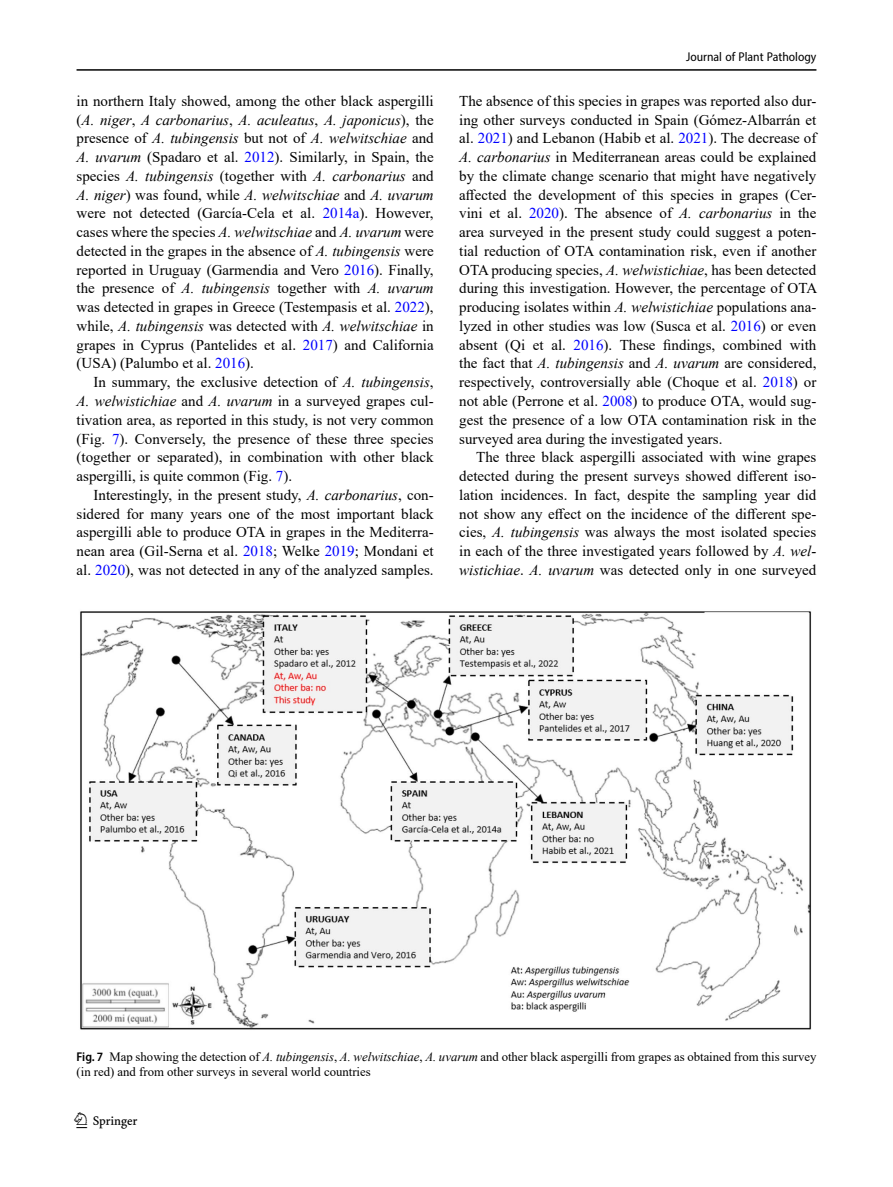
<style>
.page{position:relative;width:893px;height:1187px;background:#fff}
.page>*{position:absolute;margin:0;border:0;box-sizing:border-box;transform-origin:0 0}
.t1{font:22.5px "Springnew";color:#000}
.Body_Text_Indent{font:15px/18.8px "Times New Roman";color:#000;text-align:justify}
.Figure_Caption{font:12.75px/15px "Times New Roman";color:#000}
.t2{font:semi-condensed 12.75px "Myriad Pro";color:#000}
.s1{font-style:italic}
.s2{color:#00f}
.s3{font-family:"Myriad Pro";font-weight:600;font-stretch:semi-condensed}
</style>
<div class="page">
<hr style="left:77px;top:69px;width:739px;height:2px;background:#000">
<img style="left:80px;top:611px;width:732px;height:419px">
<p class="Body_Text_Indent" style="left:77px;top:91px;width:359px">in northern Italy showed, among the other black aspergilli (<span class="s1">A. niger</span>, <span class="s1">A carbonarius</span>, <span class="s1">A. aculeatus</span>, <span class="s1">A. japonicus</span>), the presence of <span class="s1">A. tubingensis</span> but not of <span class="s1">A. welwitschiae</span> and <span class="s1">A. uvarum</span> (Spadaro et al. <span class="s2">2012</span>). Similarly, in Spain, the species <span class="s1">A. tubingensis</span> (together with <span class="s1">A. carbonarius</span> and <span class="s1">A. niger</span>) was found, while <span class="s1">A. welwitschiae</span> and <span class="s1">A. uvarum </span>were not detected (García-Cela et al. <span class="s2">2014a</span>). However, cases where the species <span class="s1">A. welwitschiae</span> and <span class="s1">A. uvarum</span> were detected in the grapes in the absence of <span class="s1">A. tubingensis</span> were reported in Uruguay (Garmendia and Vero <span class="s2">2016</span>). Finally, the presence of <span class="s1">A. tubingensis</span> together with <span class="s1">A. uvarum </span>was detected in grapes in Greece (Testempasis et al. <span class="s2">2022</span>), while, <span class="s1">A. tubingensis</span> was detected with <span class="s1">A. welwitschiae</span> in grapes in Cyprus (Pantelides et al. <span class="s2">2017</span>) and California (USA) (Palumbo et al. <span class="s2">2016</span>).</p>
<p class="Body_Text_Indent" style="left:77px;top:372px;width:359px;text-indent:17px">In summary, the exclusive detection of <span class="s1">A. tubingensis</span>, <span class="s1">A. welwistichiae</span> and <span class="s1">A. uvarum</span> in a surveyed grapes cul&shy;tivation area, as reported in this study, is not very common (Fig. <span class="s2">7</span>). Conversely, the presence of these three species (together or separated), in combination with other black aspergilli, is quite common (Fig. <span class="s2">7</span>).</p>
<p class="Body_Text_Indent" style="left:77px;top:485px;width:359px;text-indent:17px">Interestingly, in the present study, <span class="s1">A. carbonarius</span>, con&shy;sidered for many years one of the most important black aspergilli able to produce OTA in grapes in the Mediterra&shy;nean area (Gil-Serna et al. <span class="s2">2018</span>; Welke <span class="s2">2019</span>; Mondani et al. <span class="s2">2020</span>), was not detected in any of the analyzed samples.</p>
<p class="t2" style="left:686px;top:49px;width:132px">Journal of Plant Pathology</p>
<p class="Body_Text_Indent" style="left:459px;top:91px;width:359px">The absence of this species in grapes was reported also dur&shy;ing other surveys conducted in Spain (Gómez-Albarrán et al. <span class="s2">2021</span>) and Lebanon (Habib et al. <span class="s2">2021</span>). The decrease of <span class="s1">A. carbonarius</span> in Mediterranean areas could be explained by the climate change scenario that might have negatively affected the development of this species in grapes (Cer&shy;vini et al. <span class="s2">2020</span>). The absence of <span class="s1">A. carbonarius</span> in the area surveyed in the present study could suggest a poten&shy;tial reduction of OTA contamination risk, even if another OTA producing species, <span class="s1">A. welwistichiae</span>, has been detected during this investigation. However, the percentage of OTA producing isolates within <span class="s1">A. welwistichiae</span> populations ana&shy;lyzed in other studies was low (Susca et al. <span class="s2">2016</span>) or even absent (Qi et al. <span class="s2">2016</span>). These findings, combined with the fact that <span class="s1">A. tubingensis</span> and <span class="s1">A. uvarum</span> are considered, respectively, controversially able (Choque et al. <span class="s2">2018</span>) or not able (Perrone et al. <span class="s2">2008</span>) to produce OTA, would sug&shy;gest the presence of a low OTA contamination risk in the surveyed area during the investigated years.</p>
<p class="Body_Text_Indent" style="left:459px;top:447px;width:359px;text-indent:17px">The three black aspergilli associated with wine grapes detected during the present surveys showed different iso&shy;lation incidences. In fact, despite the sampling year did not show any effect on the incidence of the different spe&shy;cies, <span class="s1">A. tubingensis</span> was always the most isolated species in each of the three investigated years followed by <span class="s1">A. wel&shy;wistichiae</span>. <span class="s1">A. uvarum</span> was detected only in one surveyed</p>
<p class="Figure_Caption" style="left:77px;top:1049px;width:741px"><span class="s3">Fig. 7</span> Map showing the detection of <span class="s1">A. tubingensis</span>, <span class="s1">A. welwitschiae</span>, <span class="s1">A. uvarum</span> and other black aspergilli from grapes as obtained from this survey (in red) and from other surveys in several world countries</p>
<h1 class="t1" style="left:77px;top:1107px;width:63px">1 3</h1>
</div>
